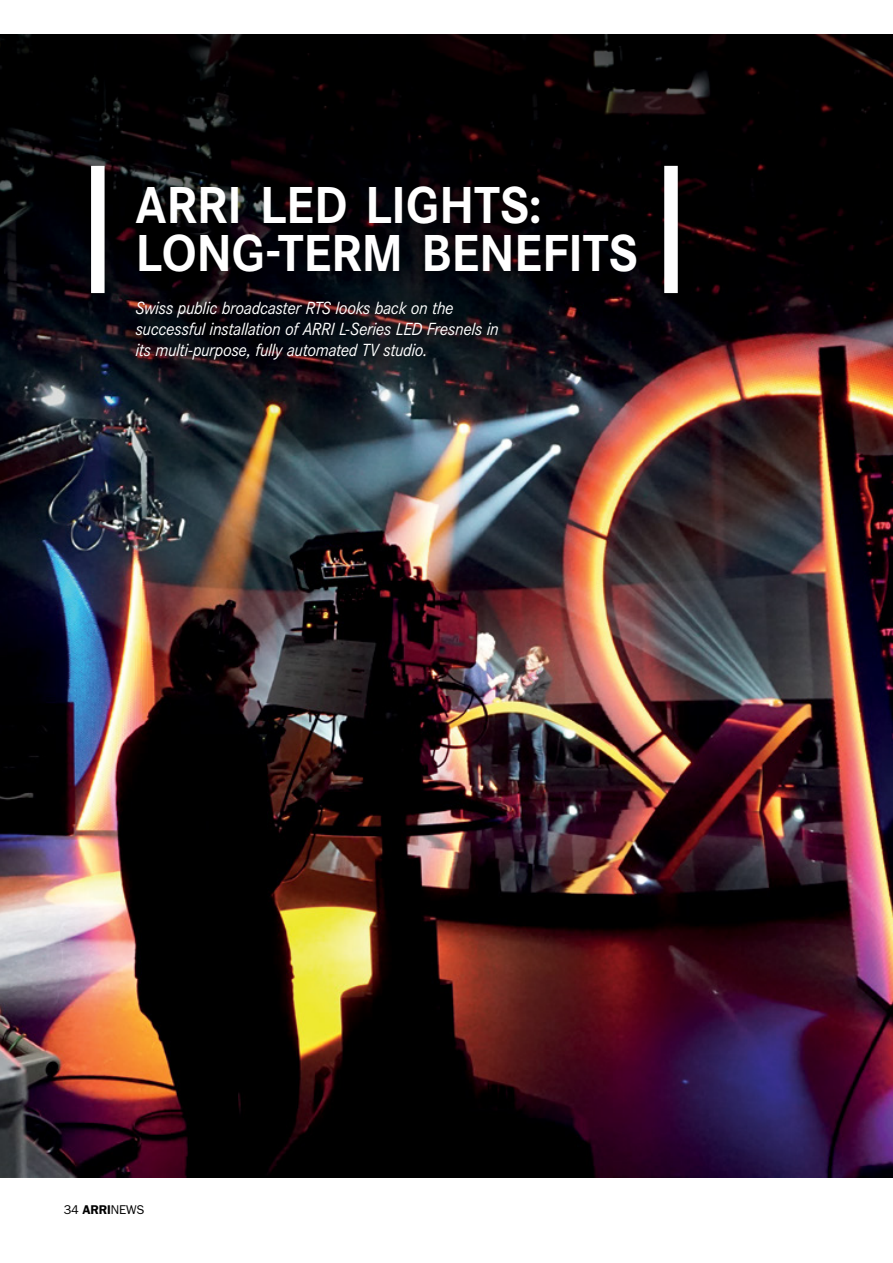
<style>
.page{position:relative;width:893px;height:1263px;background:#fff}
.page>*{position:absolute;margin:0;border:0;box-sizing:border-box;transform-origin:0 0}
.CO_Head_2{font:700 51px/48px "Corporate S";letter-spacing:-.005em;color:#fff;scale:.96 1}
.CO_Vorspann_2{font:italic 17.25px/21px "Corporate S";letter-spacing:-.025em;color:#fff;scale:.96 1}
.t1{font:12.75px "Franklin Gothic LT";letter-spacing:-.01em;color:#000}
.s1{font-weight:600}
</style>
<div class="page">
<img style="left:0;top:288px;width:893px;height:890px">
<svg style="left:0;top:34px;width:893px;height:254px;background:#030102"></svg>
<div style="left:75px;top:150px;width:618px;height:224px;background:#000;opacity:.75"></div>
<div style="left:91px;top:166px;width:14px;height:127px;background:#fff"></div>
<div style="left:664px;top:166px;width:14px;height:127px;background:#fff"></div>
<p class="CO_Head_2" style="left:136px;top:182px;width:525px">ARRI LED LIGHTS:<br>LONG-TERM BENEFITS</p>
<p class="CO_Vorspann_2" style="left:135px;top:297px;width:380px">Swiss public broadcaster RTS looks back on the successful installation of ARRI L-Series LED Fresnels in its multi-purpose, fully automated TV studio.</p>
<p class="t1" style="left:64px;top:1202px;width:82px">34 <span class="s1">ARRI</span>NEWS</p>
</div>
